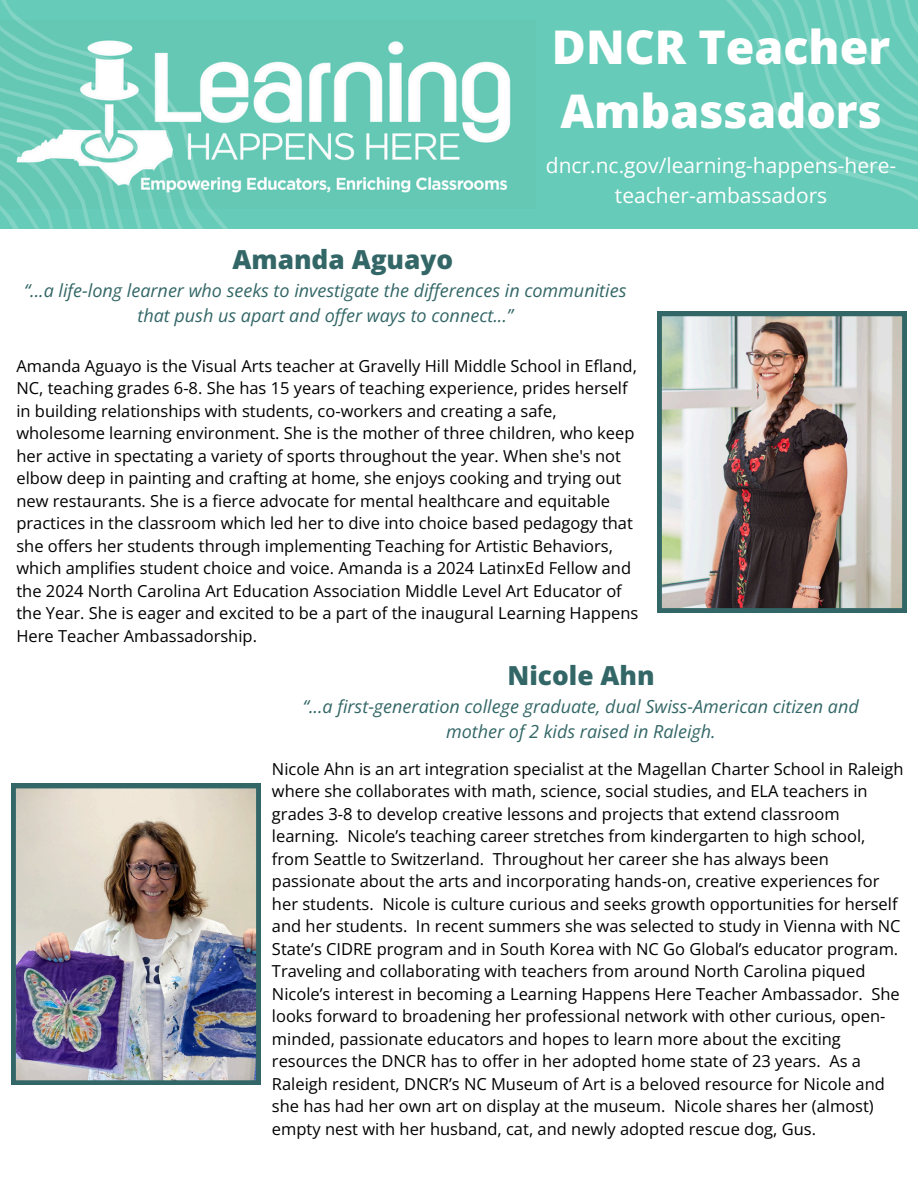
<style>
.page{position:relative;width:918px;height:1188px;background:#fff}
.page>*{position:absolute;margin:0;border:0;box-sizing:border-box;transform-origin:0 0}
.t1{font:800 46.5px/64.2px "Open Sans";color:#fff}
.t2{font:800 26.25px "Open Sans";color:#366}
.t3{font:21px/29.2px "Open Sans";color:#fff;text-align:center}
.t4{font:italic 18px/24.8px "Open Sans";color:#366;text-align:center}
.t5{font:16.5px/22.5px "Open Sans";color:#000}
</style>
<div class="page">
<div style="left:0;top:0;width:918px;height:229px;background:#66cbb8"></div>
<img style="left:288px;top:41px;width:223px;height:152px">
<svg style="left:745px;top:0;width:173px;height:200px"></svg>
<svg style="left:248px;top:61px;width:40px;height:130px"></svg>
<svg style="left:1px;top:0;width:247px;height:229px"></svg>
<svg style="left:0;top:21px;width:214px;height:208px"></svg>
<svg style="left:0;top:51px;width:188px;height:178px"></svg>
<img style="left:657px;top:312px;width:250px;height:301px">
<img style="left:11px;top:784px;width:250px;height:301px">
<p class="t1" style="left:552px;top:14px;width:340px">DNCR Teacher<br>Ambassadors</p>
<p class="t3" style="left:546px;top:151px;width:352px">dncr.nc.gov/learning-happens-here&shy;teacher-ambassadors</p>
<h1 class="t2" style="left:232px;top:241px;width:222px">Amanda Aguayo</h1>
<h3 class="t4" style="left:24px;top:278px;width:604px">“...a life-long learner who seeks to investigate the differences in communities that push us apart and offer ways to connect...”</h3>
<h2 class="t5" style="left:16px;top:354px;width:623px">Amanda Aguayo is the Visual Arts teacher at Gravelly Hill Middle School in Efland, NC, teaching grades 6-8. She has 15 years of teaching experience, prides herself in building relationships with students, co-workers and creating a safe, wholesome learning environment. She is the mother of three children, who keep her active in spectating a variety of sports throughout the year. When she's not elbow deep in painting and crafting at home, she enjoys cooking and trying out new restaurants. She is a fierce advocate for mental healthcare and equitable practices in the classroom which led her to dive into choice based pedagogy that she offers her students through implementing Teaching for Artistic Behaviors, which amplifies student choice and voice. Amanda is a 2024 LatinxEd Fellow and the 2024 North Carolina Art Education Association Middle Level Art Educator of the Year. She is eager and excited to be a part of the inaugural Learning Happens Here Teacher Ambassadorship.</h2>
<p class="t2" style="left:508px;top:657px;width:149px">Nicole Ahn</p>
<p class="t4" style="left:303px;top:693px;width:557px">“...a first-generation college graduate, dual Swiss-American citizen and mother of 2 kids raised in Raleigh.</p>
<h2 class="t5" style="left:272px;top:757px;width:633px">Nicole Ahn is an art integration specialist at the Magellan Charter School in Raleigh where she collaborates with math, science, social studies, and ELA teachers in grades 3-8 to develop creative lessons and projects that extend classroom learning. Nicole’s teaching career stretches from kindergarten to high school, from Seattle to Switzerland. Throughout her career she has always been passionate about the arts and incorporating hands-on, creative experiences for her students. Nicole is culture curious and seeks growth opportunities for herself and her students. In recent summers she was selected to study in Vienna with NC State’s CIDRE program and in South Korea with NC Go Global’s educator program.<br>Traveling and collaborating with teachers from around North Carolina piqued Nicole’s interest in becoming a Learning Happens Here Teacher Ambassador. She looks forward to broadening her professional network with other curious, open&shy;minded, passionate educators and hopes to learn more about the exciting resources the DNCR has to offer in her adopted home state of 23 years. As a Raleigh resident, DNCR’s NC Museum of Art is a beloved resource for Nicole and she has had her own art on display at the museum. Nicole shares her (almost) empty nest with her husband, cat, and newly adopted rescue dog, Gus.</h2>
</div>
